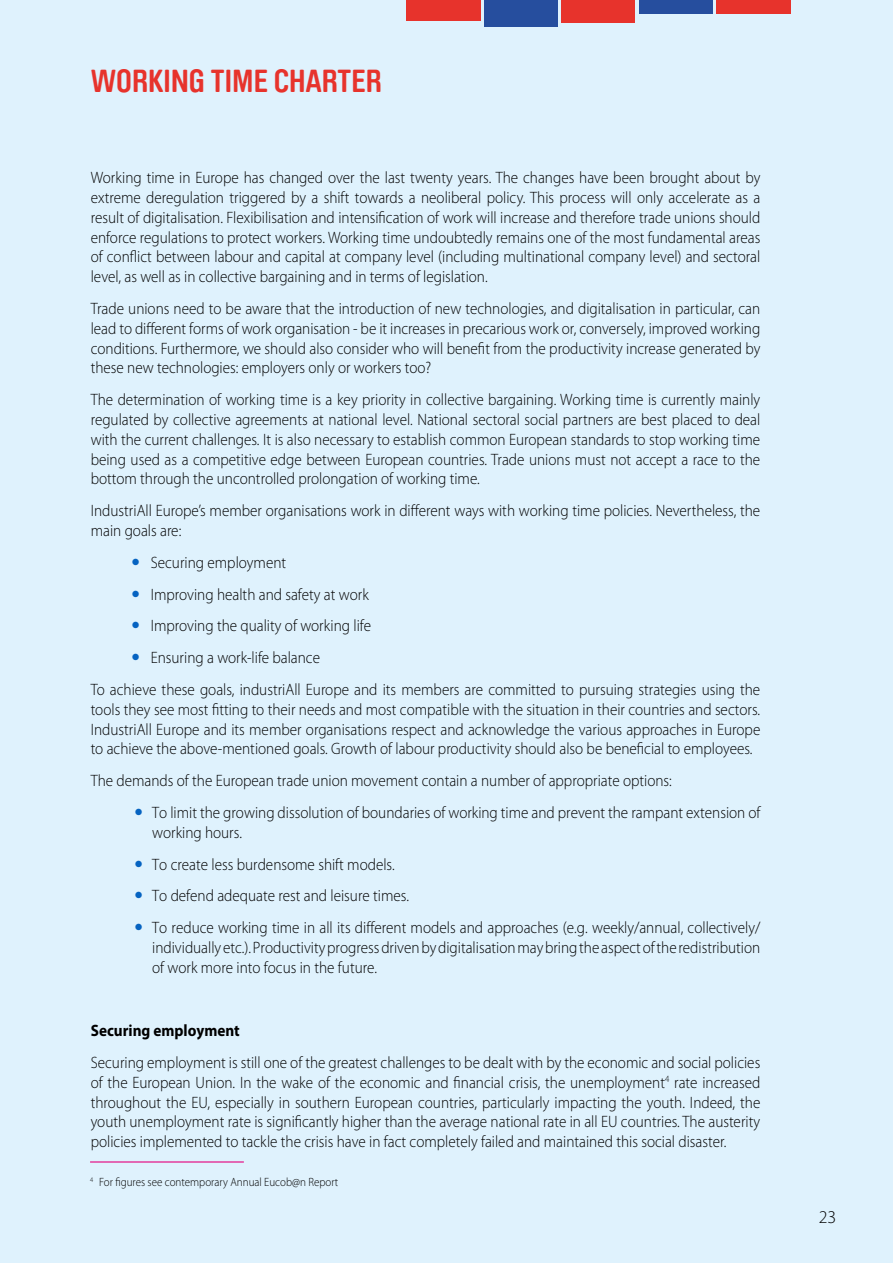
<style>
.page{position:relative;width:893px;height:1263px;background:#dff2fd}
.page>*{position:absolute;margin:0;border:0;box-sizing:border-box;transform-origin:0 0}
.t1{font:700 31.5px "Brauer Neue";color:#e7332c}
.t2{font:300 18px "Myriad Pro";color:#000}
.t3{font:300 16.5px/19.8px "Myriad Pro";color:#000;text-align:justify;scale:.92 1}
.t4{font:700 16.5px "Myriad Pro";color:#000;scale:.92 1}
.t5{font:300 12px "Myriad Pro";color:#000;scale:.92 1}
</style>
<div class="page">
<div style="left:561px;top:0;width:74px;height:22px;background:#e7332c"></div>
<div style="left:639px;top:0;width:74px;height:13px;background:#264e9e"></div>
<div style="left:406px;top:0;width:75px;height:20px;background:#e7332c"></div>
<div style="left:484px;top:0;width:74px;height:27px;background:#264e9e"></div>
<div style="left:716px;top:0;width:75px;height:13px;background:#e7332c"></div>
<hr style="left:90px;top:1161px;width:154px;height:1px;background:#e6007d">
<h1 class="t1" style="left:91px;top:63px;width:293px">WORKING TIME CHARTER</h1>
<p class="t3" style="left:91px;top:168px;width:729px">Working time in Europe has changed over the last twenty years. The changes have been brought about by extreme deregulation triggered by a shift towards a neoliberal policy. This process will only accelerate as a result of digitalisation. Flexibilisation and intensification of work will increase and therefore trade unions should enforce regulations to protect workers. Working time undoubtedly remains one of the most fundamental areas of conflict between labour and capital at company level (including multinational company level) and sectoral level, as well as in collective bargaining and in terms of legislation.</p>
<p class="t3" style="left:91px;top:299px;width:729px">Trade unions need to be aware that the introduction of new technologies, and digitalisation in particular, can lead to different forms of work organisation - be it increases in precarious work or, conversely, improved working conditions. Furthermore, we should also consider who will benefit from the productivity increase generated by these new technologies: employers only or workers too?</p>
<p class="t3" style="left:91px;top:390px;width:729px">The determination of working time is a key priority in collective bargaining. Working time is currently mainly regulated by collective agreements at national level. National sectoral social partners are best placed to deal with the current challenges. It is also necessary to establish common European standards to stop working time being used as a competitive edge between European countries. Trade unions must not accept a race to the bottom through the uncontrolled prolongation of working time.</p>
<p class="t3" style="left:91px;top:501px;width:729px">IndustriAll Europe’s member organisations work in different ways with working time policies. Nevertheless, the main goals are:</p>
<p class="t3" style="left:151px;top:553px;width:149px">Securing employment</p>
<p class="t3" style="left:151px;top:584px;width:239px">Improving health and safety at work</p>
<p class="t3" style="left:151px;top:616px;width:241px">Improving the quality of working life</p>
<p class="t3" style="left:151px;top:648px;width:186px">Ensuring a work-life balance</p>
<p class="t3" style="left:91px;top:680px;width:729px">To achieve these goals, industriAll Europe and its members are committed to pursuing strategies using the</p>
<p class="t3" style="left:91px;top:700px;width:729px">tools they see most fitting to their needs and most compatible with the situation in their countries and sectors.<br>IndustriAll Europe and its member organisations respect and acknowledge the various approaches in Europe to achieve the above-mentioned goals. Growth of labour productivity should also be beneficial to employees.</p>
<p class="t3" style="left:152px;top:765px;width:663px;line-height:31.8px;text-indent:-62px">The demands of the European trade union movement contain a number of appropriate options:<br>To limit the growing dissolution of boundaries of working time and prevent the rampant extension of</p>
<p class="t3" style="left:152px;top:817px;width:662px;line-height:31.8px;text-align:left">working hours.<br>To create less burdensome shift models.<br>To defend adequate rest and leisure times.<br>To reduce working time in all its different models and approaches (e.g. weekly/annual, collectively/</p>
<p class="t3" style="left:152px;top:938px;width:662px">individually etc.). Productivity progress driven by digitalisation may bring the aspect of the redistribution of work more into focus in the future.</p>
<p class="t4" style="left:91px;top:1021px;width:164px">Securing employment</p>
<p class="t3" style="left:91px;top:1053px;width:729px">Securing employment is still one of the greatest challenges to be dealt with by the economic and social policies of the European Union. In the wake of the economic and financial crisis, the unemployment<sup>4</sup> rate increased throughout the EU, especially in southern European countries, particularly impacting the youth. Indeed, the youth unemployment rate is significantly higher than the average national rate in all EU countries. The austerity policies implemented to tackle the crisis have in fact completely failed and maintained this social disaster.</p>
<p class="t5" style="left:90px;top:1176px;width:271px"><sup>4</sup> For figures see contemporary Annual Eucob@n Report</p>
<p class="t2" style="left:819px;top:1207px;width:19px">23</p>
</div>
